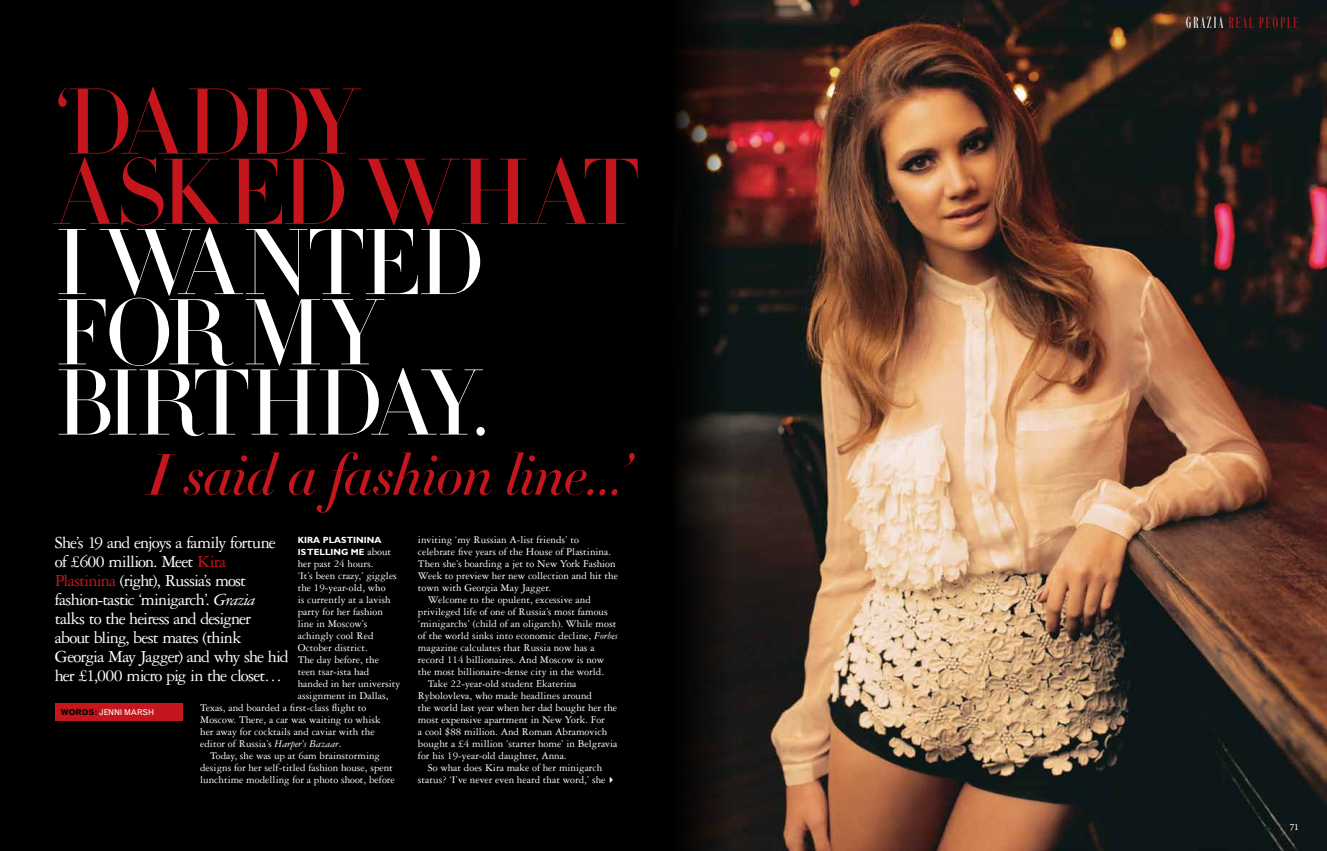
<style>
.page{position:relative;width:1327px;height:851px;background:#fff}
.page>*{position:absolute;margin:0;border:0;box-sizing:border-box;transform-origin:0 0}
.t1{font:91.7px/70.2px "Didot HTF L42 Light";letter-spacing:-.04em;color:#fff}
.t2{font:91.7px/70.2px "Didot HTF L42 Light";color:#c4161c}
.t3{font:57.3px "Didot HTF M42 Medium Ital";letter-spacing:-.01em;color:#c4161c}
.t4{font:18px/19px "Garamond Three";letter-spacing:-.05em;color:#fff}
.t5{font:14.8px "Grazia A";letter-spacing:.11em;color:#c4161c}
.t6{font:11px "Garamond Three";color:#fff}
.t7{font:700 9px/12px "Gill Sans";color:#fff}
.t8{font:500 9px "Raleigh";color:#fff}
.t9{font:8px "Grotesque";letter-spacing:-.025em;color:#fff}
.s1{color:#c4161c}
.s2{font-style:italic}
.s3{font-family:"Garamond Three";font-weight:400;font-size:11px}
.s4{font-weight:700;color:#000}
.s5{font-size:15px;color:#fff}
</style>
<div class="page">
<div style="left:0;top:0;width:770px;height:850px;background:#000"></div>
<img style="left:675px;top:0;width:652px;height:850px">
<div style="left:55px;top:703px;width:127px;height:17px;background:#c4161c"></div>
<h1 class="t2" style="left:55px;top:92px;width:586px">‘DADDY<br>ASKED WHAT</h1>
<h1 class="t1" style="left:55px;top:232px;width:435px">I WANTED<br>FOR MY<br>BIRTHDAY.</h1>
<h2 class="t3" style="left:148px;top:439px;width:484px">I said a fashion line…’</h2>
<p class="t4" style="left:55px;top:533px;width:235px">She’s 19 and enjoys a family fortune of £600 million. Meet <span class="s1">Kira Plastinina</span> (right), Russia’s most fashion-tastic ‘minigarch’. <span class="s2">Grazia </span>talks to the heiress and designer about bling, best mates (think Georgia May Jagger) and why she hid her £1,000 micro pig in the closet…</p>
<p class="t7" style="left:298px;top:533px;width:95px">KIRA PLASTININA<br>IS TELLING ME <span class="s3">about</span></p>
<p class="t6" style="left:298px;top:557px;width:77px">her past 24 hours.</p>
<p class="t6" style="left:298px;top:569px;width:101px">‘It’s been crazy,’ giggles</p>
<p class="t6" style="left:298px;top:581px;width:89px">the 19-year-old, who</p>
<p class="t6" style="left:298px;top:593px;width:94px">is currently at a lavish</p>
<p class="t6" style="left:298px;top:605px;width:87px">party for her fashion</p>
<p class="t6" style="left:298px;top:617px;width:71px">line in Moscow’s</p>
<p class="t6" style="left:298px;top:629px;width:77px">achingly cool Red</p>
<p class="t6" style="left:298px;top:641px;width:72px">October district.</p>
<p class="t6" style="left:298px;top:653px;width:83px">The day before, the</p>
<p class="t6" style="left:298px;top:665px;width:73px">teen tsar-ista had</p>
<p class="t6" style="left:298px;top:677px;width:104px">handed in her university</p>
<p class="t6" style="left:298px;top:689px;width:92px">assignment in Dallas,</p>
<p class="t6" style="left:200px;top:701px;width:168px">Texas, and boarded a first-class flight to</p>
<p class="t6" style="left:200px;top:713px;width:182px">Moscow. There, a car was waiting to whisk</p>
<p class="t6" style="left:200px;top:725px;width:176px">her away for cocktails and caviar with the</p>
<p class="t6" style="left:200px;top:737px;width:143px">editor of Russia’s <span class="s2">Harper’s Bazaar</span>.</p>
<p class="t6" style="left:210px;top:749px;width:171px">Today, she was up at 6am brainstorming</p>
<p class="t6" style="left:200px;top:761px;width:194px">designs for her self-titled fashion house, spent</p>
<p class="t6" style="left:200px;top:773px;width:196px">lunchtime modelling for a photo shoot, before</p>
<p class="t9" style="left:61px;top:707px;width:95px"><span class="s4">WORDS:</span> JENNI MARSH</p>
<p class="t6" style="left:418px;top:533px;width:163px">inviting ‘my Russian A-list friends’ to</p>
<p class="t6" style="left:418px;top:545px;width:195px">celebrate five years of the House of Plastinina.</p>
<p class="t6" style="left:418px;top:557px;width:199px">Then she’s boarding a jet to New York Fashion</p>
<p class="t6" style="left:418px;top:569px;width:202px">Week to preview her new collection and hit the</p>
<p class="t6" style="left:418px;top:581px;width:135px">town with Georgia May Jagger.</p>
<p class="t6" style="left:428px;top:593px;width:164px">Welcome to the opulent, excessive and</p>
<p class="t6" style="left:418px;top:605px;width:191px">privileged life of one of Russia’s most famous</p>
<p class="t6" style="left:418px;top:617px;width:200px">‘minigarchs’ (child of an oligarch). While most</p>
<p class="t6" style="left:418px;top:629px;width:201px">of the world sinks into economic decline, <span class="s2">Forbes</span></p>
<p class="t6" style="left:418px;top:641px;width:178px">magazine calculates that Russia now has a</p>
<p class="t6" style="left:418px;top:653px;width:188px">record 114 billionaires. And Moscow is now</p>
<p class="t6" style="left:418px;top:665px;width:188px">the most billionaire-dense city in the world.</p>
<p class="t6" style="left:428px;top:677px;width:150px">Take 22-year-old student Ekaterina</p>
<p class="t6" style="left:418px;top:689px;width:176px">Rybolovleva, who made headlines around</p>
<p class="t6" style="left:418px;top:701px;width:201px">the world last year when her dad bought her the</p>
<p class="t6" style="left:418px;top:713px;width:188px">most expensive apartment in New York. For</p>
<p class="t6" style="left:418px;top:725px;width:191px">a cool $88 million. And Roman Abramovich</p>
<p class="t6" style="left:418px;top:737px;width:201px">bought a £4 million ‘starter home’ in Belgravia</p>
<p class="t6" style="left:418px;top:749px;width:150px">for his 19-year-old daughter, Anna.</p>
<p class="t6" style="left:428px;top:761px;width:176px">So what does Kira make of her minigarch</p>
<p class="t6" style="left:418px;top:773px;width:200px">status? ‘I’ve never even heard that word,’ she✔</p>
<h3 class="t5" style="left:1185px;top:16px;width:114px"><span class="s5">GRAZIA</span> REAL PEOPLE</h3>
<p class="t8" style="left:1289px;top:822px;width:10px">71</p>
</div>
